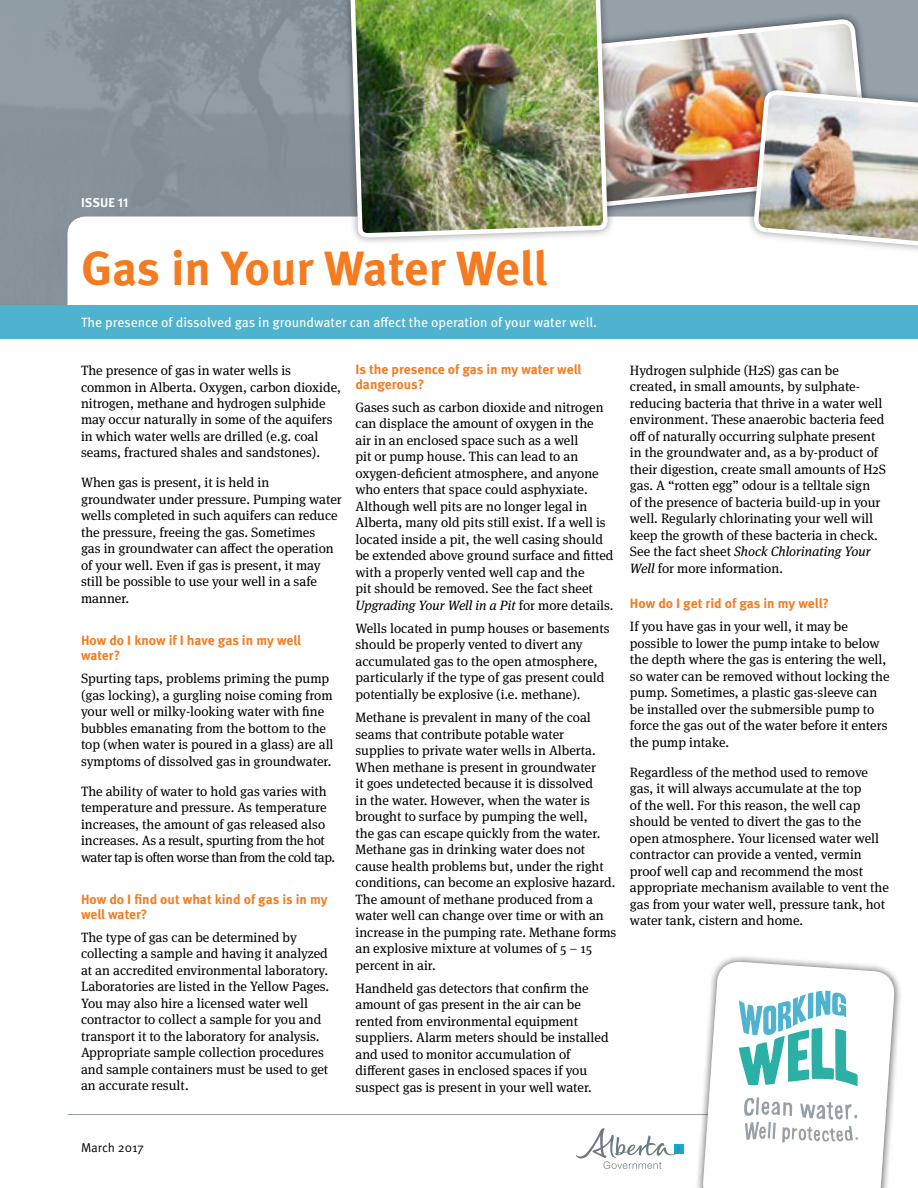
<style>
.page{position:relative;width:918px;height:1188px;background:#fff}
.page>*{position:absolute;margin:0;border:0;box-sizing:border-box;transform-origin:0 0}
.t1{font:700 48px "Meta OT";letter-spacing:-.005em;color:#f47b20}
.t2{font:13.5px/16.5px "Meta Serif OT";color:#000}
.t3{font:700 13.5px/15px "Meta OT";color:#f47b20}
.t4{font:13.5px "Meta OT";color:#fff}
.t5{font:12.75px "Meta OT";letter-spacing:-.005em;color:#000}
.t6{font:700 12.75px "Meta OT";letter-spacing:.01em;color:#fff}
.s1{font-style:italic}
</style>
<div class="page">
<div style="left:674px;top:1144px;width:10px;height:10px;background:#00afdb"></div>
<svg style="left:576px;top:1129px;width:104px;height:40px"></svg>
<div style="left:0;top:305px;width:918px;height:34px;background:#4fb3cf"></div>
<img style="left:615px;top:0;width:253px;height:217px">
<div style="left:341px;top:0;width:274px;height:245px;background:#000;opacity:.4"></div>
<img style="left:347px;top:0;width:263px;height:245px">
<div style="left:747px;top:83px;width:171px;height:172px;background:#000;opacity:.4"></div>
<img style="left:751px;top:15px;width:167px;height:240px">
<hr style="left:68px;top:1114px;width:796px;height:1px;background:#95a0a9">
<div style="left:695px;top:954px;width:207px;height:234px;background:#000;opacity:.4"></div>
<svg style="left:701px;top:954px;width:196px;height:234px"></svg>
<svg style="left:704px;top:963px;width:189px;height:225px"></svg>
<p class="t6" style="left:81px;top:195px;width:49px">ISSUE 11</p>
<h1 class="t1" style="left:81px;top:238px;width:468px">Gas in Your Water Well</h1>
<p class="t4" style="left:81px;top:314px;width:518px">The presence of dissolved gas in groundwater can affect the operation of your water well.</p>
<p class="t3" style="left:355px;top:361px;width:227px">Is the presence of gas in my water well dangerous?</p>
<p class="t2" style="left:355px;top:399px;width:260px">Gases such as carbon dioxide and nitrogen can displace the amount of oxygen in the<br>air in an enclosed space such as a well<br>pit or pump house. This can lead to an oxygen-deficient atmosphere, and anyone who enters that space could asphyxiate.<br>Although well pits are no longer legal in Alberta, many old pits still exist. If a well is located inside a pit, the well casing should be extended above ground surface and fitted with a properly vented well cap and the<br>pit should be removed. See the fact sheet <span class="s1">Upgrading Your Well in a Pit</span> for more details.</p>
<p class="t2" style="left:355px;top:620px;width:256px">Wells located in pump houses or basements should be properly vented to divert any accumulated gas to the open atmosphere, particularly if the type of gas present could potentially be explosive (i.e. methane).</p>
<p class="t2" style="left:355px;top:710px;width:262px">Methane is prevalent in many of the coal seams that contribute potable water supplies to private water wells in Alberta.<br>When methane is present in groundwater<br>it goes undetected because it is dissolved<br>in the water. However, when the water is brought to surface by pumping the well,<br>the gas can escape quickly from the water.<br>Methane gas in drinking water does not cause health problems but, under the right conditions, can become an explosive hazard.<br>The amount of methane produced from a water well can change over time or with an increase in the pumping rate. Methane forms an explosive mixture at volumes of 5 – 15 percent in air.</p>
<p class="t2" style="left:355px;top:980px;width:255px">Handheld gas detectors that confirm the amount of gas present in the air can be rented from environmental equipment suppliers. Alarm meters should be installed and used to monitor accumulation of different gases in enclosed spaces if you suspect gas is present in your well water.</p>
<p class="t2" style="left:81px;top:362px;width:262px">The presence of gas in water wells is common in Alberta. Oxygen, carbon dioxide, nitrogen, methane and hydrogen sulphide may occur naturally in some of the aquifers in which water wells are drilled (e.g. coal seams, fractured shales and sandstones).</p>
<p class="t2" style="left:81px;top:475px;width:262px">When gas is present, it is held in groundwater under pressure. Pumping water wells completed in such aquifers can reduce the pressure, freeing the gas. Sometimes<br>gas in groundwater can affect the operation of your well. Even if gas is present, it may still be possible to use your well in a safe manner.</p>
<p class="t3" style="left:81px;top:633px;width:222px">How do I know if I have gas in my well water?</p>
<p class="t2" style="left:81px;top:671px;width:254px">Spurting taps, problems priming the pump (gas locking), a gurgling noise coming from your well or milky-looking water with fine bubbles emanating from the bottom to the top (when water is poured in a glass) are all symptoms of dissolved gas in groundwater.</p>
<p class="t2" style="left:81px;top:783px;width:256px">The ability of water to hold gas varies with temperature and pressure. As temperature increases, the amount of gas released also increases. As a result, spurting from the hot water tap is often worse than from the cold tap.</p>
<p class="t3" style="left:81px;top:892px;width:248px">How do I find out what kind of gas is in my well water?</p>
<p class="t2" style="left:81px;top:929px;width:250px">The type of gas can be determined by collecting a sample and having it analyzed at an accredited environmental laboratory.<br>Laboratories are listed in the Yellow Pages.<br>You may also hire a licensed water well contractor to collect a sample for you and transport it to the laboratory for analysis.<br>Appropriate sample collection procedures and sample containers must be used to get an accurate result.</p>
<p class="t2" style="left:630px;top:362px;width:257px">Hydrogen sulphide (H2S) gas can be created, in small amounts, by sulphate&shy;reducing bacteria that thrive in a water well environment. These anaerobic bacteria feed off of naturally occurring sulphate present in the groundwater and, as a by-product of their digestion, create small amounts of H2S gas. A “rotten egg” odour is a telltale sign<br>of the presence of bacteria build-up in your well. Regularly chlorinating your well will keep the growth of these bacteria in check.<br>See the fact sheet <span class="s1">Shock Chlorinating Your Well</span> for more information.</p>
<p class="t3" style="left:630px;top:596px;width:201px">How do I get rid of gas in my well?</p>
<p class="t2" style="left:630px;top:619px;width:261px">If you have gas in your well, it may be possible to lower the pump intake to below the depth where the gas is entering the well, so water can be removed without locking the pump. Sometimes, a plastic gas-sleeve can be installed over the submersible pump to force the gas out of the water before it enters the pump intake.</p>
<p class="t2" style="left:630px;top:764px;width:260px">Regardless of the method used to remove gas, it will always accumulate at the top<br>of the well. For this reason, the well cap should be vented to divert the gas to the open atmosphere. Your licensed water well contractor can provide a vented, vermin proof well cap and recommend the most appropriate mechanism available to vent the gas from your water well, pressure tank, hot water tank, cistern and home.</p>
<p class="t5" style="left:81px;top:1140px;width:64px">March 2017</p>
</div>
